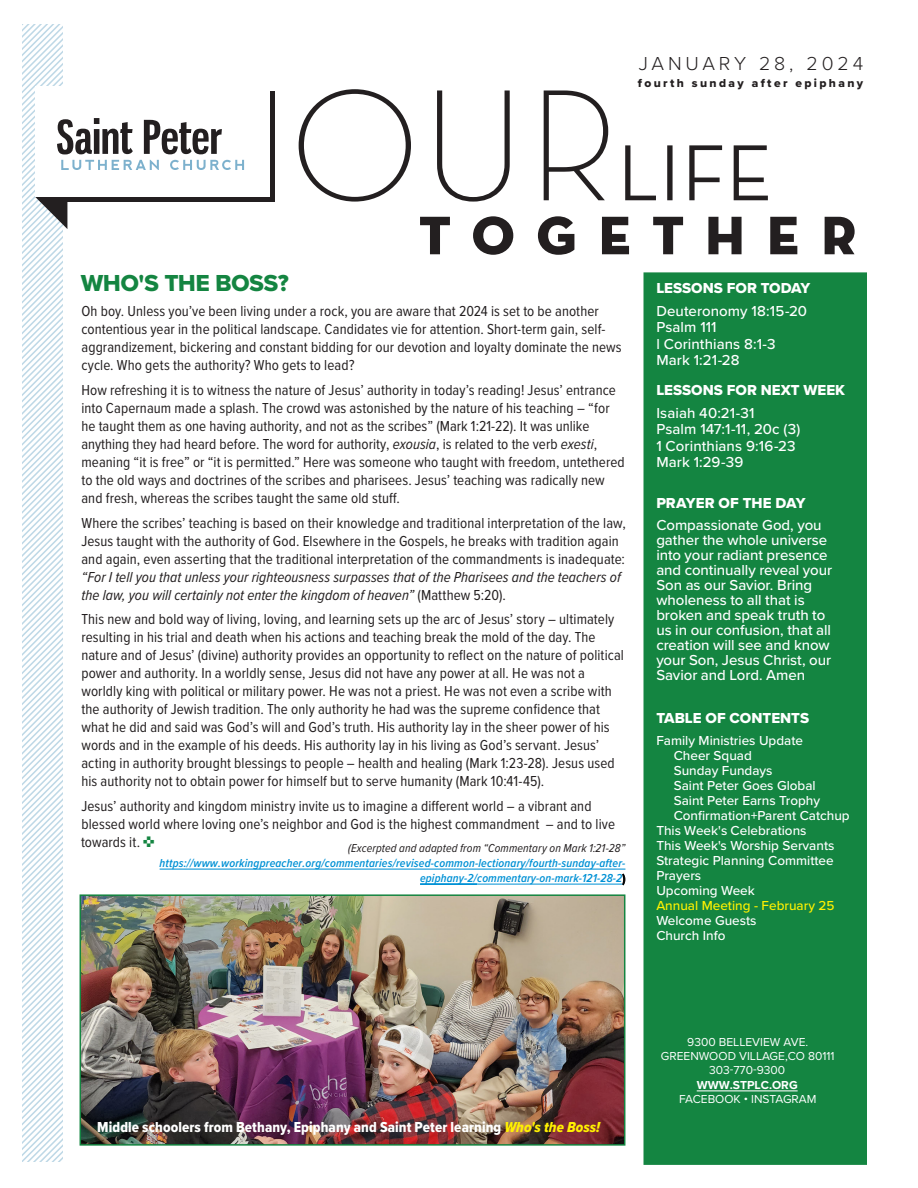
<style>
.page{position:relative;width:918px;height:1188px;background:#fff}
.page>*{position:absolute;margin:0;border:0;box-sizing:border-box;transform-origin:0 0}
.ARTICLE-3-BODY{font:24px "Proxima Nova Extrabld";color:#148541}
.t1{font:300 19.5px "Proxima Nova";letter-spacing:.2em;color:#231f20}
.ARTICLE-3-BODY-2{font:15px/18px "Proxima Nova Cond";letter-spacing:.005em;color:#231f20}
.ARTICLE-3-BODY-3{font:500 15px/15px "Proxima Nova";letter-spacing:-.005em;color:#fff}
.ARTICLE-3-BODY-4{font:15px "Proxima Nova Cond Extrabld";letter-spacing:.005em;color:#fff}
.ARTICLE-3-BODY-5{font:15px "Proxima Nova Extrabld";color:#fff}
.ARTICLE-3-BODY-6{font:500 13.5px/15px "Proxima Nova";color:#fff}
.ARTICLE-3-BODY-7{font:italic 600 12px/15px "Proxima Nova Cond";letter-spacing:.015em;color:#0091d5;text-align:right}
.t2{font:12px/14.2px "Proxima Nova";color:#fff;text-align:center}
.t3{font:12px "Proxima Nova Extrabld";letter-spacing:.2em;color:#231f20}
.s1{font-style:italic}
.s2{color:#148541}
.s3{font-weight:400;color:#231f20}
.s4{font-style:normal;color:#000}
.s5{color:#fff101}
.s6{font-family:"Proxima Nova Cond Extrabld It";color:#fff101}
.s7{font-weight:700}
</style>
<div class="page">
<svg style="left:420px;top:216px;width:435px;height:39px"></svg>
<svg style="left:299px;top:89px;width:469px;height:113px"></svg>
<div style="left:40px;top:91px;width:234px;height:111px;background:#231f20"></div>
<div style="left:36px;top:87px;width:234px;height:110px;background:#fff"></div>
<svg style="left:22px;top:25px;width:222px;height:1137px"></svg>
<div style="left:644px;top:272px;width:223px;height:893px;background:#148541"></div>
<img style="left:83px;top:897px;width:539px;height:246px">
<div style="left:80px;top:894px;width:545px;height:252px;border:2px solid #148541"></div>
<hr style="left:160px;top:869px;width:465px;height:1px;background:#0091d5">
<hr style="left:420px;top:884px;width:57px;height:1px;background:#0091d5">
<hr style="left:477px;top:884px;width:145px;height:1px;background:#0091d5">
<hr style="left:697px;top:1090px;width:101px;height:1px;background:#fff">
<p class="t1" style="left:639px;top:49px;width:226px">JANUARY 28, 2024</p>
<p class="t3" style="left:638px;top:74px;width:227px">fourth sunday after epiphany</p>
<p class="ARTICLE-3-BODY" style="left:81px;top:265px;width:210px">WHO'S THE BOSS?</p>
<p class="ARTICLE-3-BODY-2" style="left:81px;top:301px;width:542px">Oh boy. Unless you’ve been living under a rock, you are aware that 2024 is set to be another contentious year in the political landscape. Candidates vie for attention. Short-term gain, self&shy;aggrandizement, bickering and constant bidding for our devotion and loyalty dominate the news cycle. Who gets the authority? Who gets to lead?</p>
<p class="ARTICLE-3-BODY-2" style="left:81px;top:380px;width:545px">How refreshing it is to witness the nature of Jesus’ authority in today’s reading! Jesus’ entrance into Capernaum made a splash. The crowd was astonished by the nature of his teaching – “for he taught them as one having authority, and not as the scribes” (Mark 1:21-22). It was unlike anything they had heard before. The word for authority, <span class="s1">exousia</span>, is related to the verb <span class="s1">exesti</span>, meaning “it is free” or “it is permitted.” Here was someone who taught with freedom, untethered to the old ways and doctrines of the scribes and pharisees. Jesus’ teaching was radically new and fresh, whereas the scribes taught the same old stuff.</p>
<p class="ARTICLE-3-BODY-2" style="left:81px;top:513px;width:546px">Where the scribes’ teaching is based on their knowledge and traditional interpretation of the law, Jesus taught with the authority of God. Elsewhere in the Gospels, he breaks with tradition again and again, even asserting that the traditional interpretation of the commandments is inadequate: <span class="s1">“For I tell you that unless your righteousness surpasses that of the Pharisees and the teachers of the law, you will certainly not enter the kingdom of heaven”</span> (Matthew 5:20).</p>
<p class="ARTICLE-3-BODY-2" style="left:81px;top:610px;width:544px">This new and bold way of living, loving, and learning sets up the arc of Jesus’ story – ultimately resulting in his trial and death when his actions and teaching break the mold of the day. The nature and of Jesus’ (divine) authority provides an opportunity to reflect on the nature of political power and authority. In a worldly sense, Jesus did not have any power at all. He was not a worldly king with political or military power. He was not a priest. He was not even a scribe with the authority of Jewish tradition. The only authority he had was the supreme confidence that what he did and said was God’s will and God’s truth. His authority lay in the sheer power of his words and in the example of his deeds. His authority lay in his living as God’s servant. Jesus’ acting in authority brought blessings to people – health and healing (Mark 1:23-28). Jesus used his authority not to obtain power for himself but to serve humanity (Mark 10:41-45).</p>
<p class="ARTICLE-3-BODY-2" style="left:81px;top:796px;width:536px">Jesus’ authority and kingdom ministry invite us to imagine a different world – a vibrant and blessed world where loving one’s neighbor and God is the highest commandment – and to live towards it. <span class="s2">✜</span></p>
<p class="ARTICLE-3-BODY-7" style="left:160px;top:841px;width:467px"><span class="s3">(Excerpted and adapted from “Commentary on Mark 1:21-28” </span>https://www.workingpreacher.org/commentaries/revised-common-lectionary/fourth-sunday-after&shy;epiphany-2/commentary-on-mark-121-28-2<span class="s4">)</span></p>
<p class="ARTICLE-3-BODY-5" style="left:656px;top:276px;width:156px">LESSONS FOR TODAY</p>
<p class="ARTICLE-3-BODY-3" style="left:656px;top:302px;width:152px;line-height:16.5px">Deuteronomy 18:15-20<br>Psalm 111<br>l Corinthians 8:1-3<br>Mark 1:21-28</p>
<p class="ARTICLE-3-BODY-5" style="left:656px;top:378px;width:190px">LESSONS FOR NEXT WEEK</p>
<p class="ARTICLE-3-BODY-3" style="left:656px;top:404px;width:145px;line-height:16.5px">Isaiah 40:21-31<br>Psalm 147:1-11, 20c (3)<br>1 Corinthians 9:16-23<br>Mark 1:29-39</p>
<p class="ARTICLE-3-BODY-5" style="left:656px;top:492px;width:151px">PRAYER OF THE DAY</p>
<p class="ARTICLE-3-BODY-3" style="left:656px;top:517px;width:177px">Compassionate God, you gather the whole universe into your radiant presence and continually reveal your<br>Son as our Savior. Bring wholeness to all that is broken and speak truth to us in our confusion, that all creation will see and know your Son, Jesus Christ, our<br>Savior and Lord. Amen</p>
<p class="ARTICLE-3-BODY-5" style="left:656px;top:707px;width:154px">TABLE OF CONTENTS</p>
<p class="ARTICLE-3-BODY-6" style="left:656px;top:732px;width:148px">Family Ministries Update</p>
<p class="ARTICLE-3-BODY-6" style="left:674px;top:747px;width:80px">Cheer Squad</p>
<p class="ARTICLE-3-BODY-6" style="left:674px;top:762px;width:100px">Sunday Fundays</p>
<p class="ARTICLE-3-BODY-6" style="left:674px;top:777px;width:144px">Saint Peter Goes Global</p>
<p class="ARTICLE-3-BODY-6" style="left:674px;top:792px;width:148px">Saint Peter Earns Trophy</p>
<p class="ARTICLE-3-BODY-6" style="left:674px;top:807px;width:178px">Confirmation+Parent Catchup</p>
<p class="ARTICLE-3-BODY-6" style="left:656px;top:823px;width:180px">This Week's Celebrations<br>This Week's Worship Servants<br>Strategic Planning Committee<br>Prayers<br>Upcoming Week<br><span class="s5">Annual Meeting - February 25<br></span>Welcome Guests<br>Church Info</p>
<p class="ARTICLE-3-BODY-4" style="left:97px;top:1116px;width:505px">Middle schoolers from Bethany, Epiphany and Saint Peter learning <span class="s6">Who's the Boss!</span></p>
<p class="t2" style="left:661px;top:1034px;width:175px">9300 BELLEVIEW AVE.<br>GREENWOOD VILLAGE,CO 80111<br>303-770-9300<br><span class="s7">WWW.STPLC.ORG<br></span>FACEBOOK • INSTAGRAM</p>
</div>
